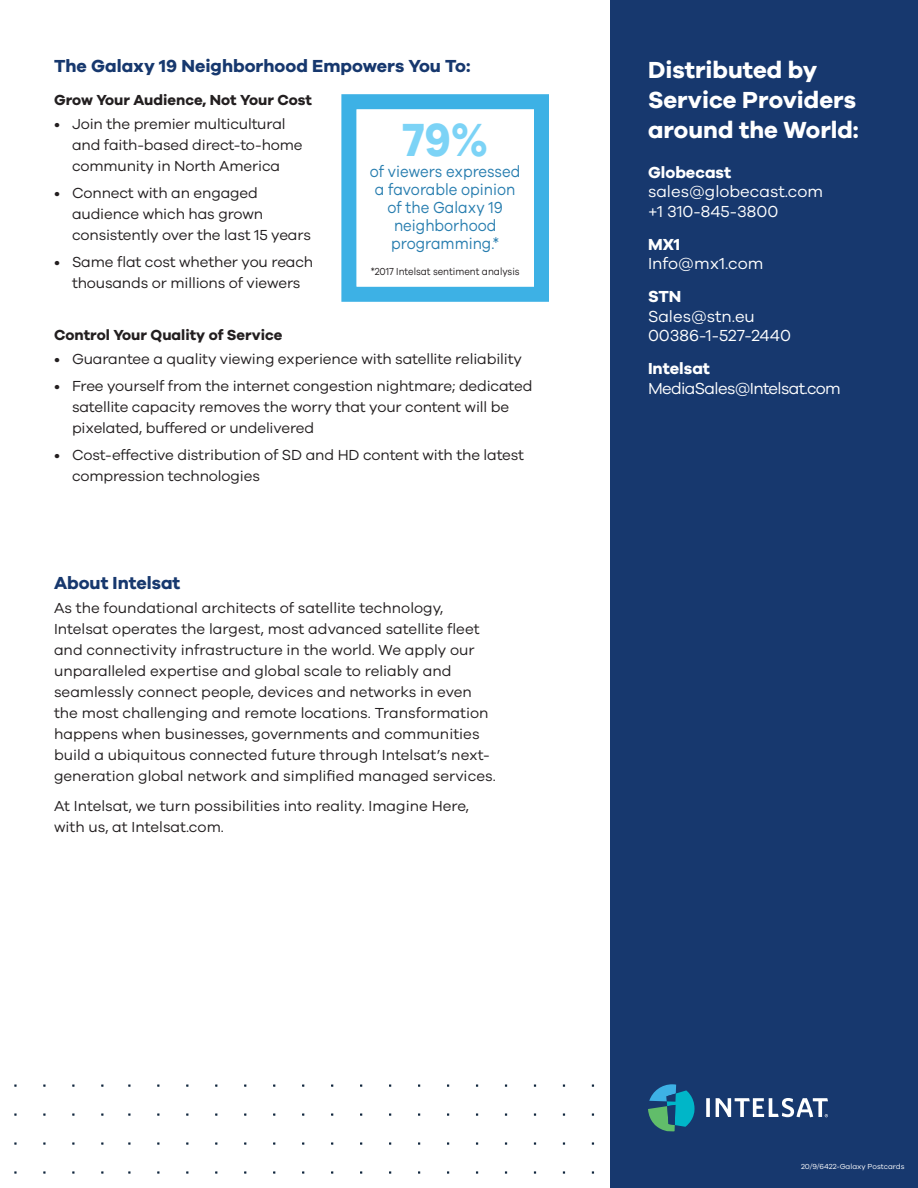
<style>
.page{position:relative;width:918px;height:1188px;background:#fff}
.page>*{position:absolute;margin:0;border:0;box-sizing:border-box;transform-origin:0 0}
.t1{font:700 48px "Galano Grotesque";color:#7cd3f6;scale:.9 1}
.Sub_heads{font:700 24px/30px "Galano Grotesque";color:#fff}
.Sub_heads-2{font:700 18px "Galano Grotesque";color:#17386e}
.Sales_contacts{font:16.5px/19.5px "Galano Grotesque";color:#fff}
.t2{font:16.5px/18px "Galano Grotesque";color:#277daf;text-align:center;scale:.9 1}
.Sales_contacts-2{font:16.5px/19.5px "Galano Grotesque";letter-spacing:-.04em;color:#fff}
.Body_text{font:15px/21px "Galano Grotesque";color:#231f20}
.Bodytext_bullets{font:15px/21px "Galano Grotesque";letter-spacing:-.01em;color:#231f20}
.SUB_SUBheading{font:700 15px "Galano Grotesque";color:#231f20}
.Checklist_Bullets{font:10.5px "Galano Grotesque";color:#231f20;scale:.9 1}
.Job_number{font:7.5px "Galano Grotesque";color:#fff}
.s1{font-weight:700}
</style>
<div class="page">
<div style="left:610px;top:0;width:308px;height:1188px;background:#17386e"></div>
<svg style="left:706px;top:1098px;width:122px;height:19px"></svg>
<svg style="left:648px;top:1084px;width:47px;height:48px"></svg>
<div style="left:341px;top:94px;width:208px;height:208px;border:15px solid #3db1e5"></div>
<p class="Sub_heads-2" style="left:54px;top:55px;width:418px">The Galaxy 19 Neighborhood Empowers You To:</p>
<p class="SUB_SUBheading" style="left:54px;top:91px;width:260px">Grow Your Audience, Not Your Cost</p>
<p class="Bodytext_bullets" style="left:72px;top:113px;width:232px;text-indent:-18px">• Join the premier multicultural and faith-based direct-to-home community in North America</p>
<p class="Bodytext_bullets" style="left:72px;top:182px;width:240px;text-indent:-18px">• Connect with an engaged audience which has grown consistently over the last 15 years</p>
<p class="Bodytext_bullets" style="left:54px;top:251px;width:261px;text-align:center">• Same flat cost whether you reach thousands or millions of viewers</p>
<p class="t1" style="left:402px;top:111px;width:97px">79%</p>
<p class="t2" style="left:370px;top:162px;width:169px">of viewers expressed a favorable opinion of the Galaxy 19 neighborhood programming.*</p>
<p class="Checklist_Bullets" style="left:371px;top:265px;width:167px">*2017 Intelsat sentiment analysis</p>
<p class="SUB_SUBheading" style="left:54px;top:326px;width:230px">Control Your Quality of Service</p>
<p class="Bodytext_bullets" style="left:54px;top:348px;width:469px">• Guarantee a quality viewing experience with satellite reliability</p>
<p class="Bodytext_bullets" style="left:72px;top:375px;width:462px;text-indent:-18px">• Free yourself from the internet congestion nightmare; dedicated satellite capacity removes the worry that your content will be pixelated, buffered or undelivered</p>
<p class="Bodytext_bullets" style="left:72px;top:444px;width:454px;text-indent:-18px">• Cost-effective distribution of SD and HD content with the latest compression technologies</p>
<p class="Sub_heads-2" style="left:54px;top:571px;width:128px">About Intelsat</p>
<p class="Body_text" style="left:54px;top:597px;width:443px">As the foundational architects of satellite technology, Intelsat operates the largest, most advanced satellite fleet and connectivity infrastructure in the world. We apply our unparalleled expertise and global scale to reliably and seamlessly connect people, devices and networks in even the most challenging and remote locations. Transformation happens when businesses, governments and communities build a ubiquitous connected future through Intelsat’s next&shy;generation global network and simplified managed services.</p>
<p class="Body_text" style="left:54px;top:795px;width:416px">At Intelsat, we turn possibilities into reality. Imagine Here, with us, at Intelsat.com.</p>
<p class="Sub_heads" style="left:648px;top:54px;width:212px">Distributed by<br>Service Providers around the World:</p>
<p class="Sales_contacts" style="left:648px;top:162px;width:177px"><span class="s1">Globecast </span>sales@globecast.com +1 310-845-3800</p>
<p class="Sales_contacts" style="left:648px;top:234px;width:117px"><span class="s1">MX1<br></span>Info@mx1.com</p>
<p class="Sales_contacts" style="left:648px;top:286px;width:145px"><span class="s1">STN<br></span>Sales@stn.eu<br>00386-1-527-2440</p>
<p class="Sales_contacts-2" style="left:648px;top:358px;width:194px"><span class="s1">Intelsat<br></span>MediaSales@Intelsat.com</p>
<p class="Job_number" style="left:801px;top:1162px;width:105px">20/9/6422-Galaxy Postcards</p>
</div>
